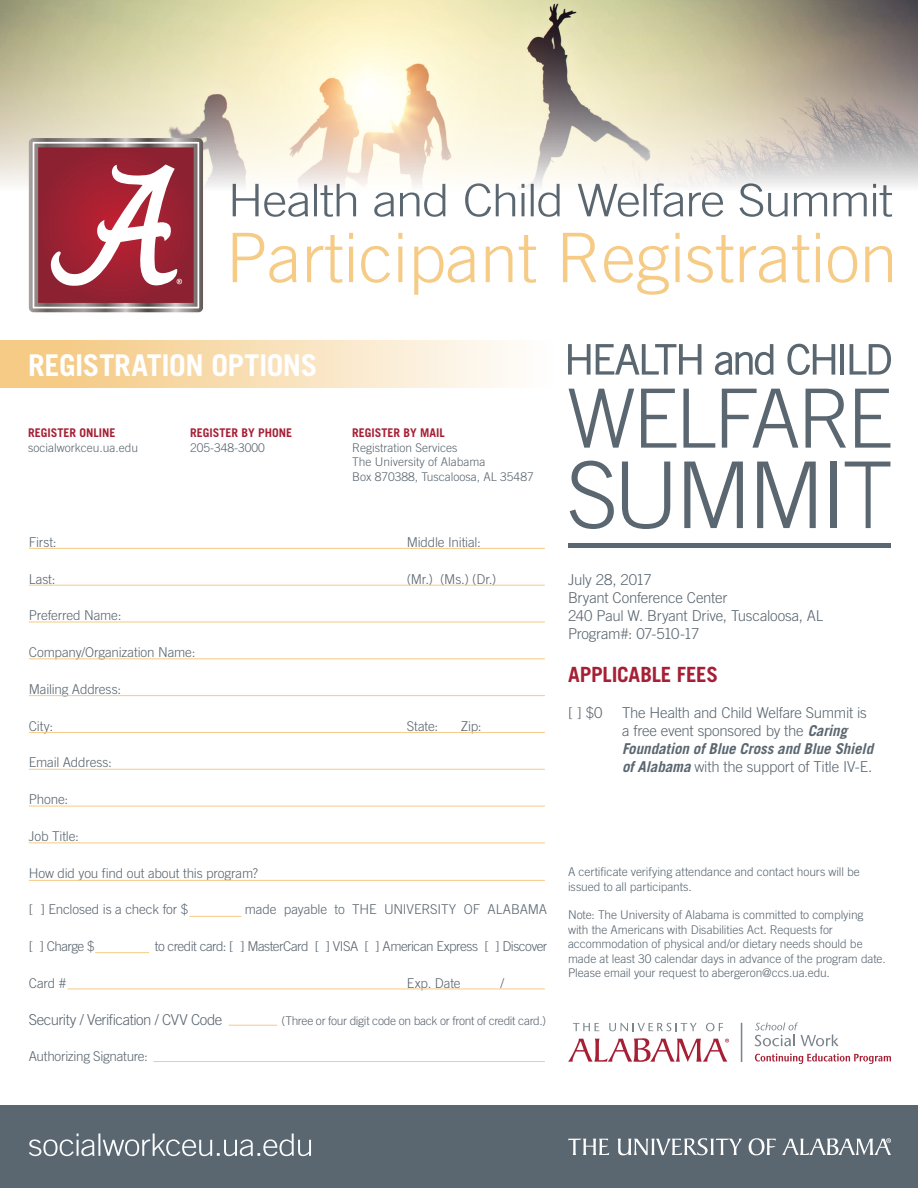
<style>
.page{position:relative;width:918px;height:1188px;background:#fff}
.page>*{position:absolute;margin:0;border:0;box-sizing:border-box;transform-origin:0 0}
.t1{font:700 30px "Trade Gothic";letter-spacing:-.015em;color:#fff}
.t2{font:700 21px "Trade Gothic";letter-spacing:-.01em;color:#a62035}
.t3{font:300 15px/18px "Trade Gothic";letter-spacing:-.02em;color:#5a6670}
.t4{font:300 13.5px "Trade Gothic";letter-spacing:-.015em;color:#5a6670}
.t5{font:300 13.5px "Trade Gothic";letter-spacing:-.04em;color:#5a6670}
.t6{font:300 12px/14.4px "Trade Gothic";letter-spacing:-.005em;color:#5a6670}
.t7{font:300 12px "Trade Gothic";letter-spacing:-.025em;color:#5a6670}
.t8{font:700 12px "Trade Gothic";color:#a62035}
.s1{font-weight:700;font-style:italic}
</style>
<div class="page">
<svg style="left:233px;top:190px;width:659px;height:27px"></svg>
<img style="left:0;top:0;width:918px;height:190px">
<svg style="left:233px;top:233px;width:659px;height:62px"></svg>
<div style="left:0;top:1106px;width:918px;height:82px;background:#5a6670"></div>
<div style="left:0;top:341px;width:553px;height:47px;background:linear-gradient(to right,#f4c67a,#fefefe)"></div>
<hr style="left:189px;top:916px;width:53px;height:1px;background:#f5cb86">
<hr style="left:68px;top:989px;width:477px;height:1px;background:#f5cb86">
<hr style="left:95px;top:952px;width:54px;height:1px;background:#f5cb86">
<hr style="left:229px;top:1025px;width:48px;height:1px;background:#f5cb86">
<hr style="left:29px;top:695px;width:516px;height:1px;background:#f5cb86">
<hr style="left:29px;top:548px;width:516px;height:1px;background:#f5cb86">
<hr style="left:29px;top:585px;width:516px;height:1px;background:#f5cb86">
<hr style="left:29px;top:769px;width:516px;height:1px;background:#f5cb86">
<hr style="left:29px;top:732px;width:516px;height:1px;background:#f5cb86">
<hr style="left:29px;top:622px;width:516px;height:1px;background:#f5cb86">
<hr style="left:29px;top:658px;width:516px;height:1px;background:#f5cb86">
<hr style="left:29px;top:806px;width:516px;height:1px;background:#f5cb86">
<hr style="left:29px;top:843px;width:516px;height:1px;background:#f5cb86">
<hr style="left:153px;top:1061px;width:392px;height:1px;background:#f5cb86">
<hr style="left:29px;top:880px;width:516px;height:1px;background:#f5cb86">
<svg style="left:29px;top:1134px;width:282px;height:22px"></svg>
<svg style="left:568px;top:1038px;width:161px;height:24px"></svg>
<svg style="left:573px;top:1023px;width:26px;height:8px"></svg>
<svg style="left:609px;top:1023px;width:88px;height:8px"></svg>
<svg style="left:706px;top:1023px;width:17px;height:8px"></svg>
<hr style="left:741px;top:1023px;width:1px;height:39px;background:#7c858c">
<svg style="left:754px;top:1022px;width:84px;height:24px"></svg>
<svg style="left:755px;top:1053px;width:136px;height:11px"></svg>
<svg style="left:568px;top:1139px;width:41px;height:16px"></svg>
<svg style="left:618px;top:1138px;width:124px;height:17px"></svg>
<svg style="left:749px;top:1138px;width:27px;height:17px"></svg>
<svg style="left:782px;top:1138px;width:109px;height:17px"></svg>
<svg style="left:568px;top:344px;width:133px;height:31px"></svg>
<svg style="left:715px;top:344px;width:58px;height:31px"></svg>
<svg style="left:787px;top:344px;width:48px;height:31px"></svg>
<hr style="left:841px;top:344px;width:3px;height:31px;background:#5a6670">
<svg style="left:850px;top:344px;width:41px;height:31px"></svg>
<svg style="left:569px;top:389px;width:65px;height:59px"></svg>
<svg style="left:641px;top:389px;width:35px;height:59px"></svg>
<svg style="left:683px;top:389px;width:32px;height:59px"></svg>
<svg style="left:722px;top:389px;width:76px;height:59px"></svg>
<svg style="left:806px;top:389px;width:40px;height:59px"></svg>
<svg style="left:855px;top:389px;width:35px;height:59px"></svg>
<svg style="left:570px;top:461px;width:44px;height:68px"></svg>
<svg style="left:622px;top:462px;width:48px;height:67px"></svg>
<svg style="left:684px;top:462px;width:59px;height:66px"></svg>
<svg style="left:757px;top:462px;width:59px;height:66px"></svg>
<div style="left:830px;top:462px;width:6px;height:66px;background:#5a6670"></div>
<svg style="left:845px;top:462px;width:45px;height:66px"></svg>
<hr style="left:568px;top:543px;width:322px;height:4px;background:#5a6670">
<svg style="left:29px;top:138px;width:174px;height:174px"></svg>
<p class="t1" style="left:28px;top:347px;width:291px">REGISTRATION OPTIONS</p>
<p class="t8" style="left:28px;top:426px;width:89px">REGISTER ONLINE</p>
<p class="t8" style="left:190px;top:426px;width:104px">REGISTER BY PHONE</p>
<p class="t8" style="left:352px;top:426px;width:94px">REGISTER BY MAIL</p>
<p class="t6" style="left:28px;top:440px;width:112px">socialworkceu.ua.edu</p>
<p class="t6" style="left:190px;top:440px;width:76px">205-348-3000</p>
<p class="t6" style="left:352px;top:440px;width:135px">Registration Services<br>The University of Alabama</p>
<p class="t6" style="left:352px;top:469px;width:183px">Box 870388, Tuscaloosa, AL 35487</p>
<p class="t4" style="left:29px;top:534px;width:29px">First:</p>
<p class="t4" style="left:407px;top:534px;width:76px">Middle Initial:</p>
<p class="t4" style="left:29px;top:571px;width:28px">Last:</p>
<p class="t4" style="left:407px;top:571px;width:91px">(Mr.) (Ms.) (Dr.)</p>
<p class="t4" style="left:29px;top:608px;width:94px">Preferred Name:</p>
<p class="t4" style="left:29px;top:644px;width:168px">Company/Organization Name:</p>
<p class="t4" style="left:29px;top:681px;width:94px">Mailing Address:</p>
<p class="t4" style="left:29px;top:718px;width:26px">City:</p>
<p class="t4" style="left:407px;top:718px;width:33px">State:</p>
<p class="t4" style="left:461px;top:718px;width:22px">Zip:</p>
<p class="t4" style="left:29px;top:755px;width:85px">Email Address:</p>
<p class="t4" style="left:29px;top:791px;width:41px">Phone:</p>
<p class="t4" style="left:29px;top:828px;width:52px">Job Title:</p>
<p class="t4" style="left:29px;top:865px;width:231px">How did you find out about this program?</p>
<p class="t4" style="left:29px;top:902px;width:161px">[ ] Enclosed is a check for $</p>
<p class="t4" style="left:245px;top:902px;width:304px">made payable to THE UNIVERSITY OF ALABAMA</p>
<p class="t4" style="left:29px;top:938px;width:67px">[ ] Charge $</p>
<p class="t5" style="left:155px;top:938px;width:394px">to credit card: [ ] MasterCard [ ] VISA [ ] American Express [ ] Discover</p>
<p class="t4" style="left:29px;top:975px;width:39px">Card #</p>
<p class="t4" style="left:407px;top:975px;width:55px">Exp. Date</p>
<p class="t4" style="left:501px;top:975px;width:5px">/</p>
<p class="t3" style="left:29px;top:1010px;width:195px">Security / Verification / CVV Code</p>
<p class="t7" style="left:281px;top:1013px;width:266px">(Three or four digit code on back or front of credit card.)</p>
<p class="t4" style="left:29px;top:1049px;width:121px">Authorizing Signature:</p>
<p class="t3" style="left:568px;top:570px;width:85px">July 28, 2017</p>
<p class="t3" style="left:568px;top:588px;width:161px">Bryant Conference Center</p>
<p class="t3" style="left:568px;top:606px;width:257px">240 Paul W. Bryant Drive, Tuscaloosa, AL</p>
<p class="t3" style="left:568px;top:624px;width:133px">Program#: 07-510-17</p>
<p class="t2" style="left:568px;top:661px;width:152px">APPLICABLE FEES</p>
<p class="t3" style="left:568px;top:703px;width:36px">[ ] $0</p>
<p class="t3" style="left:622px;top:703px;width:253px">The Health and Child Welfare Summit is a free event sponsored by the <span class="s1">Caring Foundation of Blue Cross and Blue Shield of Alabama</span> with the support of Title IV-E.</p>
<p class="t6" style="left:568px;top:865px;width:293px">A certificate verifying attendance and contact hours will be issued to all participants.</p>
<p class="t6" style="left:568px;top:908px;width:319px">Note: The University of Alabama is committed to complying with the Americans with Disabilities Act. Requests for accommodation of physical and/or dietary needs should be made at least 30 calendar days in advance of the program date.<br>Please email your request to abergeron@ccs.ua.edu.</p>
</div>
